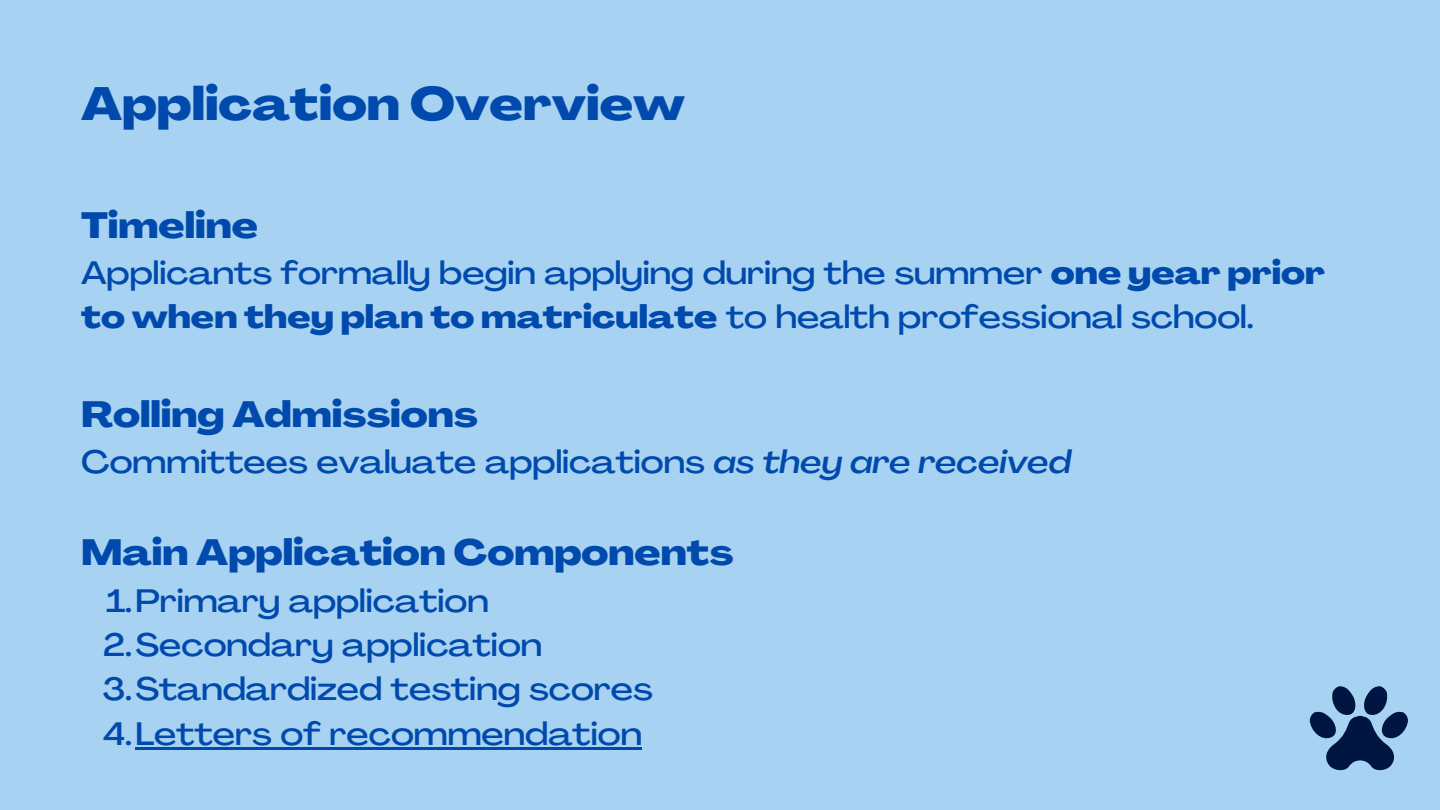
<style>
.page{position:relative;width:1440px;height:810px;background:#a8d2f1}
.page>*{position:absolute;margin:0;border:0;box-sizing:border-box;transform-origin:0 0}
.t1{font:800 expanded 46px "Agrandir";color:#004aad}
.t2{font:800 expanded 36px "Agrandir";color:#004aad}
.t3{font:500 expanded 32px/44.2px "Agrandir";color:#004aad}
.s1{font-weight:800}
.s2{font-style:italic}
</style>
<div class="page">
<hr style="left:135px;top:747px;width:507px;height:3px;background:#004aad">
<svg style="left:1310px;top:686px;width:98px;height:85px"></svg>
<h1 class="t1" style="left:81px;top:85px;width:606px">Application Overview</h1>
<p class="t2" style="left:81px;top:211px;width:179px">Timeline</p>
<p class="t3" style="left:81px;top:254px;width:1245px">Applicants formally begin applying during the summer <span class="s1">one year prior to when they plan to matriculate</span> to health professional school.</p>
<p class="t2" style="left:81px;top:400px;width:398px">Rolling Admissions</p>
<p class="t3" style="left:81px;top:443px;width:992px">Committees evaluate applications <span class="s2">as they are received</span></p>
<p class="t2" style="left:81px;top:538px;width:654px">Main Application Components</p>
<p class="t3" style="left:102px;top:582px;width:552px">1.Primary application<br>2.Secondary application<br>3.Standardized testing scores<br>4.Letters of recommendation</p>
</div>
